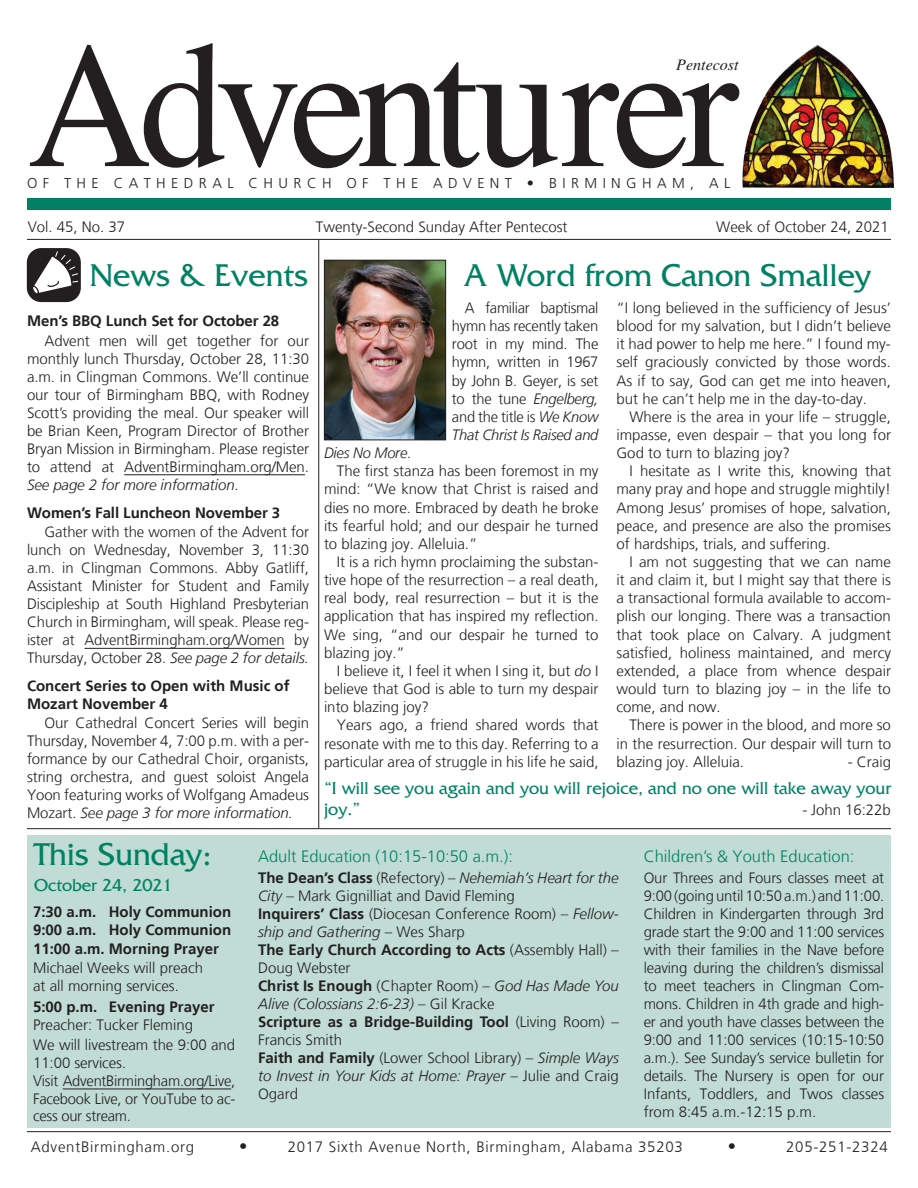
<style>
.page{position:relative;width:918px;height:1188px;background:#fff}
.page>*{position:absolute;margin:0;border:0;box-sizing:border-box;transform-origin:0 0}
.t1{font:180px "Times";letter-spacing:-.065em;color:#231f20;scale:.96 1}
.t2{font:33px "Friz Quadrata Std";color:#008164}
.t3{font:18px/20.7px "Friz Quadrata Std";color:#008164}
.t4{font:300 16.5px "Frutiger";color:#008164}
.t5{font:300 16.5px "Frutiger";color:#231f20}
.t6{font:italic 16.05px "Times";color:#231f20}
.t7{font:300 15px/18px "Frutiger";color:#231f20;text-align:justify}
.t8{font:700 15px/18.8px "Frutiger";color:#231f20}
.t9{font:300 15px "Frutiger";letter-spacing:.05em;color:#231f20}
.t10{font:italic 300 15px "Frutiger";letter-spacing:-.005em;color:#231f20}
.t11{font:300 14.4px "Frutiger";letter-spacing:.38em;color:#231f20}
.s1{font-style:italic}
.s2{font-style:normal}
.s3{font-weight:700}
</style>
<div class="page">
<img style="left:742px;top:45px;width:152px;height:143px">
<div style="left:27px;top:198px;width:864px;height:12px;background:#008164"></div>
<hr style="left:27px;top:239px;width:864px;height:1px;background:#231f20">
<hr style="left:318px;top:240px;width:1px;height:588px;background:#231f20">
<hr style="left:27px;top:828px;width:864px;height:1px;background:#231f20">
<div style="left:27px;top:836px;width:864px;height:292px;background:#c0dcd4"></div>
<hr style="left:27px;top:1131px;width:864px;height:1px;background:#231f20">
<div style="left:27px;top:248px;width:54px;height:54px;background:#231f20;border-radius:14px"></div>
<svg style="left:33px;top:250px;width:46px;height:44px"></svg>
<img style="left:326px;top:262px;width:118px;height:176px">
<div style="left:324px;top:260px;width:122px;height:180px;border:1px solid #231f20"></div>
<hr style="left:63px;top:1089px;width:168px;height:1px;background:#231f20">
<hr style="left:124px;top:474px;width:181px;height:1px;background:#231f20">
<hr style="left:84px;top:648px;width:201px;height:1px;background:#231f20">
<h1 class="t1" style="left:27px;top:-63px;width:743px">Adventurer</h1>
<p class="t6" style="left:676px;top:50px;width:64px">Pentecost</p>
<p class="t11" style="left:27px;top:175px;width:705px">OF THE CATHEDRAL CHURCH OF THE ADVENT • BIRMINGHAM, AL</p>
<p class="t7" style="left:28px;top:218px;width:99px">Vol. 45, No. 37</p>
<p class="t7" style="left:316px;top:218px;width:253px">Twenty-Second Sunday After Pentecost</p>
<p class="t7" style="left:716px;top:218px;width:174px">Week of October 24, 2021</p>
<h2 class="t2" style="left:90px;top:257px;width:220px">News &amp; Events</h2>
<h2 class="t2" style="left:463px;top:257px;width:409px">A Word from Canon Smalley</h2>
<p class="t8" style="left:27px;top:312px;width:254px">Men’s BBQ Lunch Set for October 28</p>
<p class="t7" style="left:27px;top:332px;width:284px;text-indent:17px">Advent men will get together for our monthly lunch Thursday, October 28, 11:30 a.m. in Clingman Commons. We’ll continue our tour of Birmingham BBQ, with Rodney Scott’s providing the meal. Our speaker will be Brian Keen, Program Director of Brother Bryan Mission in Birmingham. Please register to attend at AdventBirmingham.org/Men.</p>
<p class="t10" style="left:27px;top:476px;width:214px">See page 2 for more information.</p>
<p class="t8" style="left:27px;top:503px;width:255px">Women’s Fall Luncheon November 3</p>
<p class="t7" style="left:27px;top:523px;width:284px;text-indent:17px">Gather with the women of the Advent for lunch on Wednesday, November 3, 11:30 a.m. in Clingman Commons. Abby Gatliff, Assistant Minister for Student and Family Discipleship at South Highland Presbyterian Church in Birmingham, will speak. Please reg&shy;ister at AdventBirmingham.org/Women by Thursday, October 28. <span class="s1">See page 2 for details.</span></p>
<p class="t8" style="left:27px;top:676px;width:264px;line-height:18px">Concert Series to Open with Music of<br>Mozart November 4</p>
<p class="t7" style="left:27px;top:714px;width:284px;text-indent:17px">Our Cathedral Concert Series will begin Thursday, November 4, 7:00 p.m. with a per&shy;formance by our Cathedral Choir, organists, string orchestra, and guest soloist Angela Yoon featuring works of Wolfgang Amadeus Mozart. <span class="s1">See page 3 for more information.</span></p>
<p class="t7" style="left:452px;top:299px;width:148px;text-indent:13px">A familiar baptismal hymn has recently taken root in my mind. The hymn, written in 1967 by John B. Geyer, is set to the tune <span class="s1">Engelberg, </span>and the title is <span class="s1">We Know That Christ Is Raised and</span></p>
<p class="t10" style="left:324px;top:444px;width:89px">Dies No More<span class="s2">.</span></p>
<p class="t7" style="left:337px;top:462px;width:263px">The first stanza has been foremost in my</p>
<p class="t7" style="left:324px;top:480px;width:276px">mind: “We know that Christ is raised and</p>
<p class="t7" style="left:324px;top:499px;width:276px">dies no more. Embraced by death he broke</p>
<p class="t7" style="left:324px;top:517px;width:276px">its fearful hold; and our despair he turned</p>
<p class="t7" style="left:324px;top:535px;width:155px">to blazing joy. Alleluia.”</p>
<p class="t7" style="left:337px;top:553px;width:263px">It is a rich hymn proclaiming the substan-</p>
<p class="t7" style="left:324px;top:571px;width:276px">tive hope of the resurrection – a real death,</p>
<p class="t7" style="left:324px;top:589px;width:276px">real body, real resurrection – but it is the</p>
<p class="t7" style="left:324px;top:608px;width:276px">application that has inspired my reflection.</p>
<p class="t7" style="left:324px;top:626px;width:276px">We sing, “and our despair he turned to</p>
<p class="t7" style="left:324px;top:644px;width:82px">blazing joy.”</p>
<p class="t7" style="left:337px;top:662px;width:263px">I believe it, I feel it when I sing it, but <span class="s1">do</span> I</p>
<p class="t7" style="left:324px;top:680px;width:276px">believe that God is able to turn my despair</p>
<p class="t7" style="left:324px;top:698px;width:107px">into blazing joy?</p>
<p class="t7" style="left:337px;top:716px;width:263px">Years ago, a friend shared words that</p>
<p class="t7" style="left:324px;top:735px;width:276px">resonate with me to this day. Referring to a</p>
<p class="t7" style="left:324px;top:753px;width:276px">particular area of struggle in his life he said,</p>
<p class="t7" style="left:616px;top:299px;width:276px">“I long believed in the sufficiency of Jesus’ blood for my salvation, but I didn’t believe it had power to help me here.” I found my&shy;self graciously convicted by those words.<br>As if to say, God can get me into heaven, but he can’t help me in the day-to-day.</p>
<p class="t7" style="left:616px;top:408px;width:276px;text-indent:13px">Where is the area in your life – struggle, impasse, even despair – that you long for God to turn to blazing joy?</p>
<p class="t7" style="left:616px;top:462px;width:276px;text-indent:13px">I hesitate as I write this, knowing that many pray and hope and struggle mightily!<br>Among Jesus’ promises of hope, salvation, peace, and presence are also the promises of hardships, trials, and suffering.</p>
<p class="t7" style="left:616px;top:553px;width:276px;text-indent:13px">I am not suggesting that we can name it and claim it, but I might say that there is a transactional formula available to accom&shy;plish our longing. There was a transaction that took place on Calvary. A judgment satisfied, holiness maintained, and mercy extended, a place from whence despair would turn to blazing joy – in the life to come, and now.</p>
<p class="t7" style="left:616px;top:716px;width:276px;text-indent:13px">There is power in the blood, and more so in the resurrection. Our despair will turn to blazing joy. Alleluia.</p>
<p class="t7" style="left:848px;top:753px;width:45px">- Craig</p>
<p class="t3" style="left:324px;top:778px;width:569px">“I will see you again and you will rejoice, and no one will take away your joy.”</p>
<p class="t7" style="left:802px;top:801px;width:90px">- John 16:22b</p>
<h2 class="t2" style="left:34px;top:836px;width:179px">This Sunday:</h2>
<p class="t3" style="left:34px;top:875px;width:140px">October 24, 2021</p>
<p class="t8" style="left:33px;top:902px;width:200px;text-align:justify">7:30 a.m. Holy Communion 9:00 a.m. Holy Communion 11:00 a.m. Morning Prayer</p>
<p class="t7" style="left:33px;top:959px;width:171px">Michael Weeks will preach at all morning services.</p>
<p class="t8" style="left:33px;top:997px;width:183px">5:00 p.m. Evening Prayer</p>
<p class="t7" style="left:33px;top:1014px;width:204px;line-height:20.7px">Preacher: Tucker Fleming<br>We will livestream the 9:00 and</p>
<p class="t7" style="left:33px;top:1054px;width:204px;text-align:left">11:00 services.<br>Visit AdventBirmingham.org/Live,<br>Facebook Live, or YouTube to ac&shy;cess our stream.</p>
<p class="t4" style="left:258px;top:847px;width:256px">Adult Education (10:15-10:50 a.m.):</p>
<p class="t7" style="left:258px;top:869px;width:362px;text-align:left"><span class="s3">The Dean’s Class</span> (Refectory) – <span class="s1">Nehemiah’s Heart for the City</span> – Mark Gignilliat and David Fleming<br><span class="s3">Inquirers’ Class</span> (Diocesan Conference Room) – <span class="s1">Fellow&shy;ship and Gathering</span> – Wes Sharp<br><span class="s3">The Early Church According to Acts</span> (Assembly Hall) – Doug Webster<br><span class="s3">Christ Is Enough</span> (Chapter Room) – <span class="s1">God Has Made You Alive (Colossians 2:6-23)</span> – Gil Kracke<br><span class="s3">Scripture as a Bridge-Building Tool</span> (Living Room) – Francis Smith<br><span class="s3">Faith and Family</span> (Lower School Library) – <span class="s1">Simple Ways to Invest in Your Kids at Home: Prayer</span> – Julie and Craig Ogard</p>
<p class="t4" style="left:644px;top:847px;width:212px">Children’s &amp; Youth Education:</p>
<p class="t7" style="left:644px;top:869px;width:242px">Our Threes and Fours classes meet at 9:00 (going until 10:50 a.m.) and 11:00.<br>Children in Kindergarten through 3rd grade start the 9:00 and 11:00 services with their families in the Nave before leaving during the children’s dismissal to meet teachers in Clingman Com&shy;mons. Children in 4th grade and high&shy;er and youth have classes between the 9:00 and 11:00 services (10:15-10:50 a.m.). See Sunday’s service bulletin for details. The Nursery is open for our Infants, Toddlers, and Twos classes from 8:45 a.m.-12:15 p.m.</p>
<p class="t9" style="left:31px;top:1139px;width:165px">AdventBirmingham.org</p>
<p class="t5" style="left:239px;top:1137px;width:10px">•</p>
<p class="t9" style="left:288px;top:1139px;width:397px">2017 Sixth Avenue North, Birmingham, Alabama 35203</p>
<p class="t5" style="left:728px;top:1137px;width:10px">•</p>
<p class="t9" style="left:786px;top:1139px;width:103px">205-251-2324</p>
</div>
